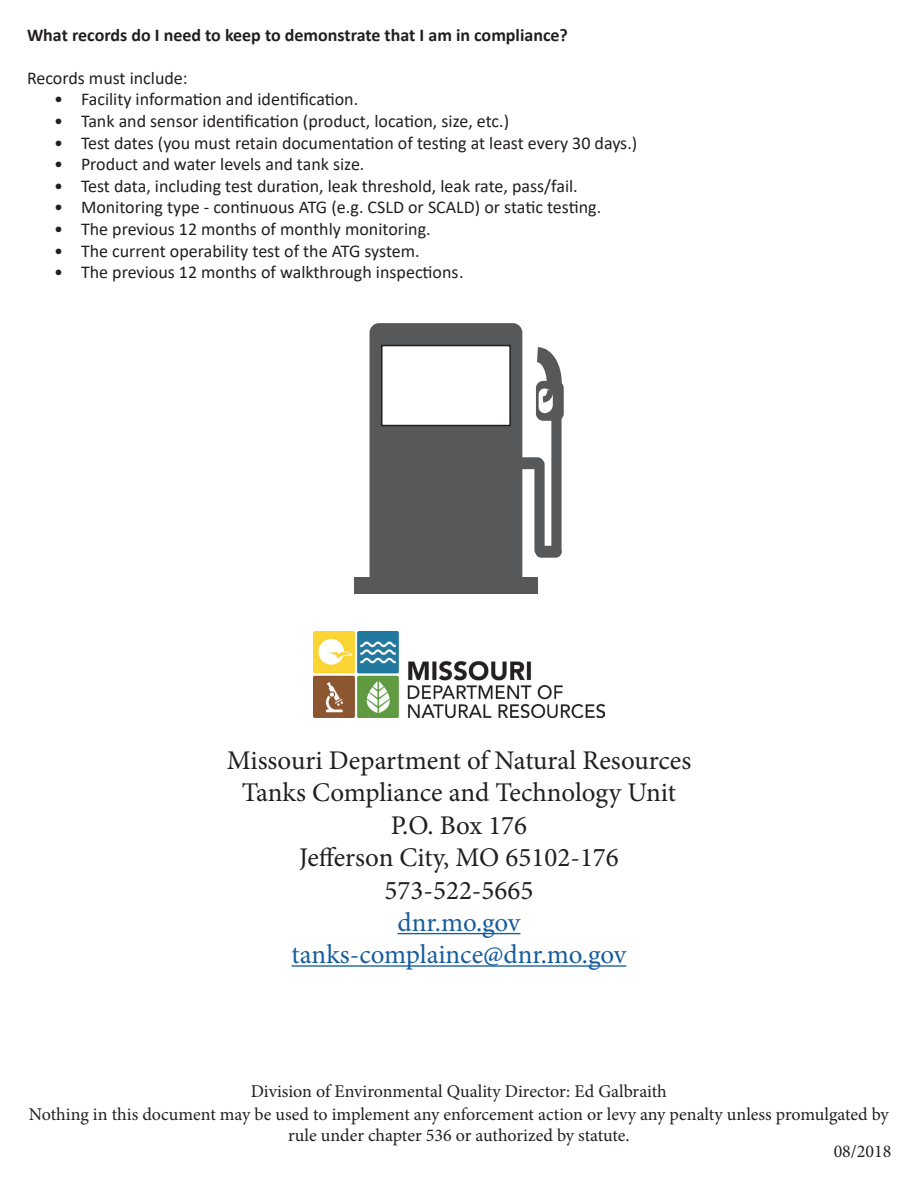
<style>
.page{position:relative;width:918px;height:1188px;background:#fff}
.page>*{position:absolute;margin:0;border:0;box-sizing:border-box;transform-origin:0 0}
.t1{font:27px "Minion Pro";color:#231f20}
.t2{font:27px "Minion Pro";letter-spacing:-.005em;color:#175d9e}
.t3{font:18px "Calibri";color:#231f20}
.t4{font:18px/21.6px "Minion Pro";color:#231f20;text-align:center}
.t5{font:700 18px "Calibri";color:#231f20}
</style>
<div class="page">
<img style="left:314px;top:632px;width:290px;height:85px">
<hr style="left:398px;top:933px;width:122px;height:1px;background:#175d9e">
<hr style="left:292px;top:965px;width:334px;height:2px;background:#175d9e">
<div style="left:354px;top:578px;width:184px;height:16px;background:#57585a"></div>
<svg style="left:370px;top:323px;width:194px;height:255px"></svg>
<p class="t5" style="left:27px;top:22px;width:542px">What records do I need to keep to demonstrate that I am in compliance?</p>
<p class="t3" style="left:27px;top:65px;width:162px">Records must include:</p>
<p class="t3" style="left:54px;top:87px;width:306px">• Facility information and identification.</p>
<p class="t3" style="left:54px;top:108px;width:457px">• Tank and sensor identification (product, location, size, etc.)</p>
<p class="t3" style="left:54px;top:130px;width:585px">• Test dates (you must retain documentation of testing at least every 30 days.)</p>
<p class="t3" style="left:54px;top:152px;width:312px">• Product and water levels and tank size.</p>
<p class="t3" style="left:54px;top:173px;width:525px">• Test data, including test duration, leak threshold, leak rate, pass/fail.</p>
<p class="t3" style="left:54px;top:195px;width:549px">• Monitoring type - continuous ATG (e.g. CSLD or SCALD) or static testing.</p>
<p class="t3" style="left:54px;top:216px;width:378px">• The previous 12 months of monthly monitoring.</p>
<p class="t3" style="left:54px;top:238px;width:367px">• The current operability test of the ATG system.</p>
<p class="t3" style="left:54px;top:260px;width:411px">• The previous 12 months of walkthrough inspections.</p>
<p class="t1" style="left:227px;top:742px;width:466px">Missouri Department of Natural Resources</p>
<p class="t1" style="left:242px;top:775px;width:436px">Tanks Compliance and Technology Unit</p>
<p class="t1" style="left:391px;top:807px;width:138px">P.O. Box 176</p>
<p class="t1" style="left:299px;top:839px;width:321px">Jefferson City, MO 65102-176</p>
<p class="t1" style="left:385px;top:872px;width:150px">573-522-5665</p>
<p class="t2" style="left:398px;top:904px;width:124px">dnr.mo.gov</p>
<p class="t2" style="left:292px;top:937px;width:336px">tanks-complaince@dnr.mo.gov</p>
<p class="t4" style="left:251px;top:1081px;width:418px">Division of Environmental Quality Director: Ed Galbraith</p>
<p class="t4" style="left:29px;top:1103px;width:862px">Nothing in this document may be used to implement any enforcement action or levy any penalty unless promulgated by rule under chapter 536 or authorized by statute.</p>
<p class="t4" style="left:834px;top:1140px;width:59px">08/2018</p>
</div>
